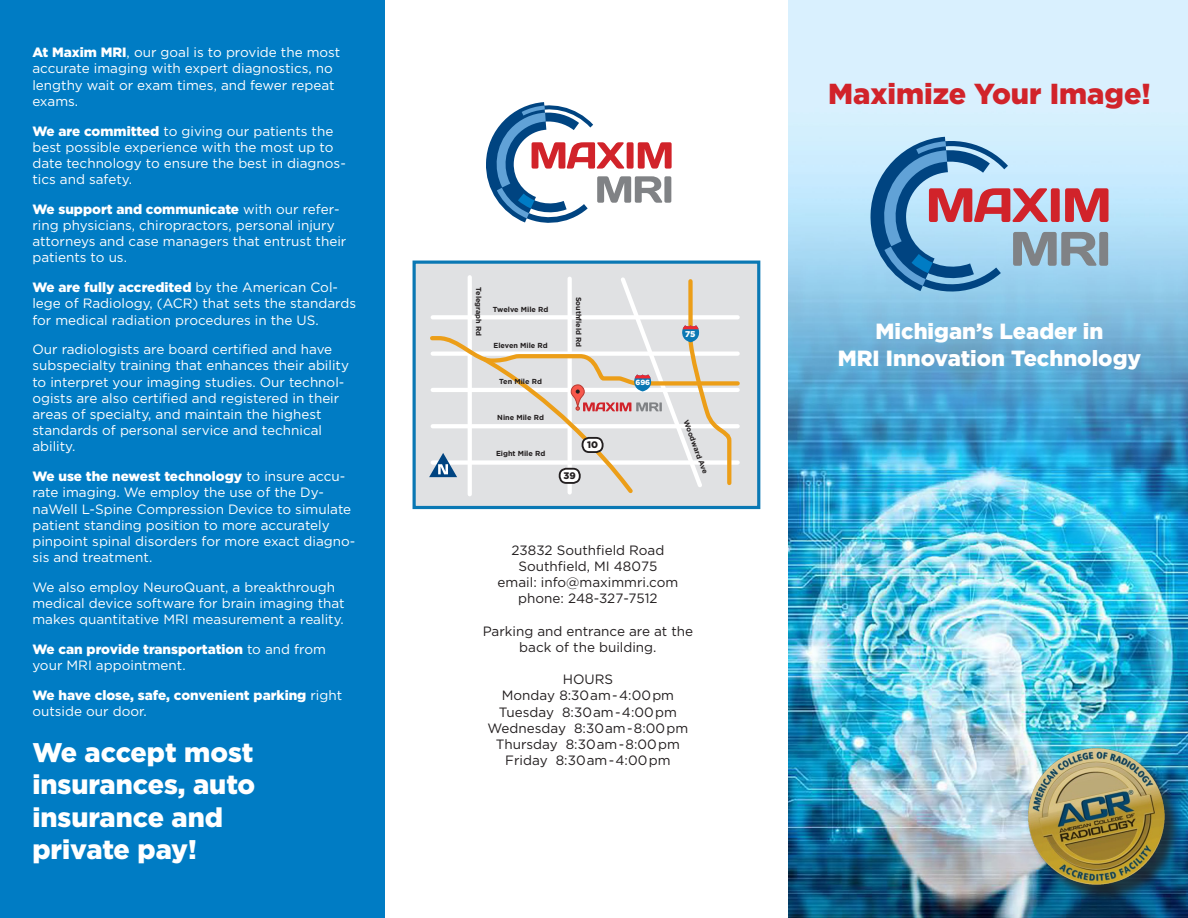
<style>
.page{position:relative;width:1188px;height:918px;background:#fff}
.page>*{position:absolute;margin:0;border:0;box-sizing:border-box;transform-origin:0 0}
.t1{font:900 28.95px "Gotham";color:#d1232a}
.Body_1{font:900 27px/32.4px "Gotham";color:#fff}
.SH1{font:900 21.9px/26.4px "Gotham";color:#fff;text-align:center}
.Body_1-2{font:13.5px/16.2px "Gotham";color:#fff}
.Body_1-3{font:13.5px/16.2px "Gotham";color:#231f20;text-align:center}
.Body_1-4{font:900 13.5px/16.2px "Gotham";color:#fff}
.t2{font:900 9.45px "Gotham";color:#231f20}
.t3{font:900 8.4px "Gotham";color:#fff}
.t4{font:900 7.5px "Gotham";color:#fff}
.t5{font:700 7.35px "Gotham";color:#231f20}
.s1{font-weight:900}
.s2{font-weight:400}
</style>
<div class="page">
<div style="left:0;top:0;width:384px;height:918px;background:#007cc4"></div>
<img style="left:788px;top:0;width:400px;height:918px">
<svg style="left:851px;top:117px;width:258px;height:204px;background:#9bb9d4"></svg>
<svg style="left:486px;top:102px;width:186px;height:121px"></svg>
<div style="left:413px;top:261px;width:347px;height:248px;background:#e0e1e3;border:3px solid #0a78b4"></div>
<svg style="left:429px;top:275px;width:311px;height:221px"></svg>
<div style="left:1030px;top:751px;width:152px;height:151px;background:#231f20;opacity:.75"></div>
<img style="left:1028px;top:748px;width:136px;height:137px">
<p class="Body_1-2" style="left:32px;top:44px;width:309px"><span class="s1">At Maxim MRI</span>, our goal is to provide the most accurate imaging with expert diagnostics, no lengthy wait or exam times, and fewer repeat exams.</p>
<p class="Body_1-2" style="left:32px;top:122px;width:315px"><span class="s1">We are committed</span> to giving our patients the best possible experience with the most up to date technology to ensure the best in diagnos&shy;tics and safety.</p>
<p class="Body_1-2" style="left:32px;top:201px;width:315px"><span class="s1">We support and communicate</span> with our refer&shy;ring physicians, chiropractors, personal injury attorneys and case managers that entrust their patients to us.</p>
<p class="Body_1-2" style="left:32px;top:279px;width:325px"><span class="s1">We are fully accredited</span> by the American Col&shy;lege of Radiology, (ACR) that sets the standards for medical radiation procedures in the US.</p>
<p class="Body_1-2" style="left:32px;top:341px;width:318px">Our radiologists are board certified and have subspecialty training that enhances their ability to interpret your imaging studies. Our technol&shy;ogists are also certified and registered in their areas of specialty, and maintain the highest standards of personal service and technical ability.</p>
<p class="Body_1-2" style="left:32px;top:468px;width:325px"><span class="s1">We use the newest technology</span> to insure accu&shy;rate imaging. We employ the use of the Dy&shy;naWell L-Spine Compression Device to simulate patient standing position to more accurately pinpoint spinal disorders for more exact diagno&shy;sis and treatment.</p>
<p class="Body_1-2" style="left:32px;top:579px;width:314px">We also employ NeuroQuant, a breakthrough medical device software for brain imaging that makes quantitative MRI measurement a reality.</p>
<p class="Body_1-2" style="left:32px;top:641px;width:295px"><span class="s1">We can provide transportation</span> to and from your MRI appointment.</p>
<p class="Body_1-4" style="left:32px;top:687px;width:311px">We have close, safe, convenient parking <span class="s2">right outside our door.</span></p>
<p class="Body_1" style="left:32px;top:735px;width:224px">We accept most insurances, auto insurance and private pay!</p>
<p class="t5" style="left:483px;top:287px;width:50px;rotate:90deg">Telegraph Rd</p>
<p class="t5" style="left:493px;top:305px;width:57px">Twelve Mile Rd</p>
<p class="t5" style="left:494px;top:341px;width:56px">Eleven Mile Rd</p>
<p class="t5" style="left:499px;top:377px;width:44px">Ten Mile Rd</p>
<p class="t5" style="left:497px;top:413px;width:48px">Nine Mile Rd</p>
<p class="t5" style="left:496px;top:449px;width:51px">Eight Mile Rd</p>
<p class="t5" style="left:583px;top:297px;width:52px;rotate:90deg">Southfield Rd</p>
<p class="t2" style="left:564px;top:470px;width:14px">39</p>
<p class="t2" style="left:587px;top:440px;width:12px">10</p>
<p class="t4" style="left:635px;top:378px;width:16px">696</p>
<p class="t3" style="left:685px;top:329px;width:12px">75</p>
<p class="t5" style="left:690px;top:419px;width:58px;rotate:69deg">Woodward Ave</p>
<p class="Body_1-3" style="left:511px;top:542px;width:154px">23832 Southfield Road</p>
<p class="Body_1-3" style="left:518px;top:558px;width:141px">Southfield, MI 48075</p>
<p class="Body_1-3" style="left:498px;top:574px;width:182px">email: info@maximmri.com</p>
<p class="Body_1-3" style="left:518px;top:590px;width:141px">phone: 248-327-7512</p>
<p class="Body_1-3" style="left:483px;top:623px;width:212px">Parking and entrance are at the back of the building.</p>
<p class="Body_1-3" style="left:563px;top:671px;width:52px">HOURS</p>
<p class="Body_1-3" style="left:502px;top:687px;width:174px">Monday 8:30am-4:00pm</p>
<p class="Body_1-3" style="left:499px;top:704px;width:179px">Tuesday 8:30am-4:00pm</p>
<p class="Body_1-3" style="left:488px;top:720px;width:202px">Wednesday 8:30am-8:00pm</p>
<p class="Body_1-3" style="left:496px;top:736px;width:186px">Thursday 8:30am-8:00pm</p>
<p class="Body_1-3" style="left:505px;top:752px;width:167px">Friday 8:30am-4:00pm</p>
<p class="t1" style="left:828px;top:77px;width:324px">Maximize Your Image!</p>
<p class="SH1" style="left:838px;top:318px;width:305px">Michigan’s Leader in<br>MRI Innovation Technology</p>
</div>
